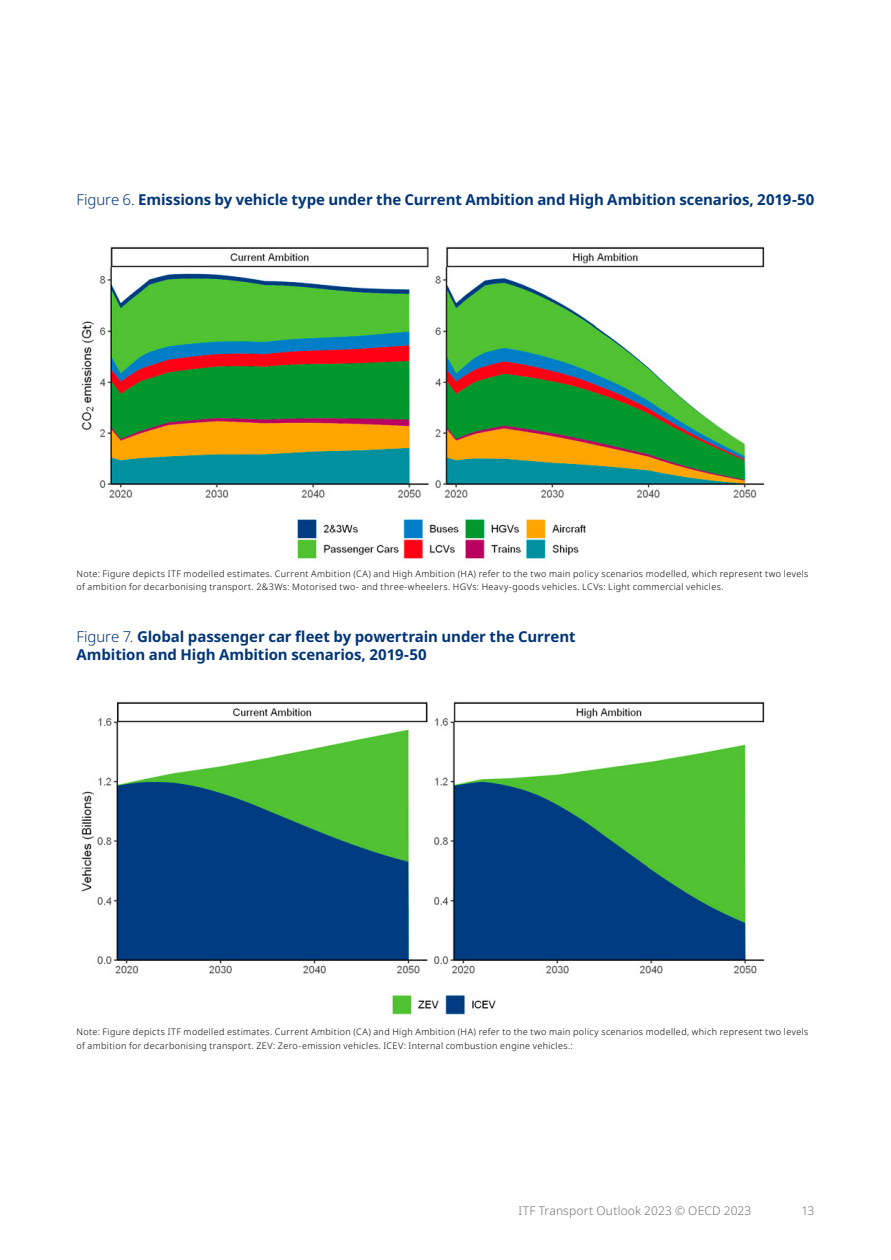
<style>
.page{position:relative;width:891px;height:1260px;background:#fff}
.page>*{position:absolute;margin:0;border:0;box-sizing:border-box;transform-origin:0 0}
.Figure_-_Title{font:700 15px/18px "Noto Sans";letter-spacing:-.005em;color:#003579}
.t1{font:300 12px "Noto Sans";letter-spacing:.015em;color:#727176}
.Small_-_Left_-_Pos{font:300 9px/13.5px "Noto Sans";letter-spacing:.04em;color:#000}
.s1{font-weight:300}
</style>
<div class="page">
<img style="left:81px;top:246px;width:684px;height:313px">
<img style="left:81px;top:701px;width:684px;height:314px">
<p class="Figure_-_Title" style="left:76px;top:191px;width:740px"><span class="s1">Figure 6.</span> Emissions by vehicle type under the Current Ambition and High Ambition scenarios, 2019-50</p>
<p class="Small_-_Left_-_Pos" style="left:76px;top:567px;width:733px">Note: Figure depicts ITF modelled estimates. Current Ambition (CA) and High Ambition (HA) refer to the two main policy scenarios modelled, which represent two levels of ambition for decarbonising transport. 2&amp;3Ws: Motorised two- and three-wheelers. HGVs: Heavy-goods vehicles. LCVs: Light commercial vehicles.</p>
<p class="Figure_-_Title" style="left:76px;top:628px;width:501px"><span class="s1">Figure 7.</span> Global passenger car fleet by powertrain under the Current<br>Ambition and High Ambition scenarios, 2019-50</p>
<p class="Small_-_Left_-_Pos" style="left:76px;top:1025px;width:733px">Note: Figure depicts ITF modelled estimates. Current Ambition (CA) and High Ambition (HA) refer to the two main policy scenarios modelled, which represent two levels of ambition for decarbonising transport. ZEV: Zero-emission vehicles. ICEV: Internal combustion engine vehicles.:</p>
<h2 class="t1" style="left:518px;top:1202px;width:235px">ITF Transport Outlook 2023 © OECD 2023</h2>
<h2 class="t1" style="left:801px;top:1202px;width:15px">13</h2>
</div>
